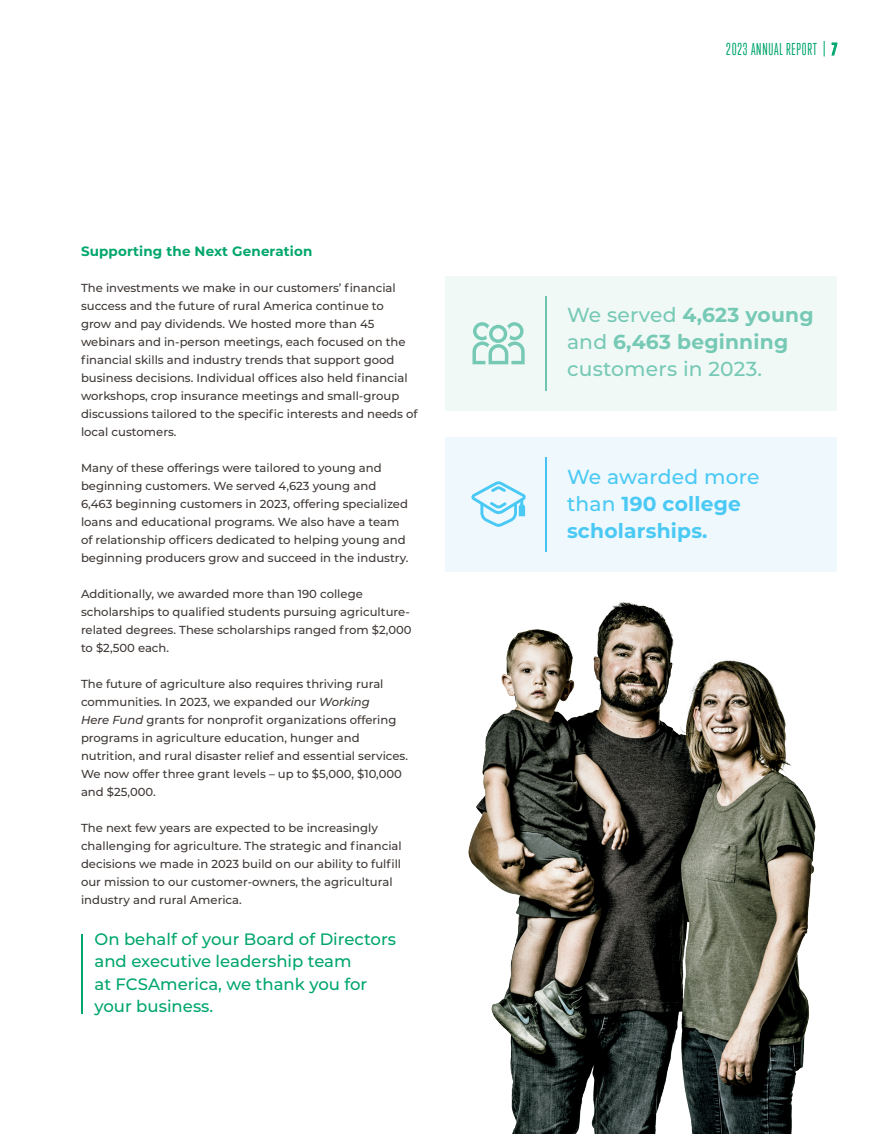
<style>
.page{position:relative;width:891px;height:1134px;background:#fff}
.page>*{position:absolute;margin:0;border:0;box-sizing:border-box;transform-origin:0 0}
.t1{font:700 20.25px/27px "Montserrat";letter-spacing:.01em;color:#76c9b5}
.t2{font:500 20.25px/27px "Montserrat";letter-spacing:.005em;color:#49c9f4}
.t3{font:500 20.25px "Montserrat";letter-spacing:.01em;color:#76c9b5}
.t4{font:700 20.25px "Montserrat";letter-spacing:.01em;color:#49c9f4}
.t5{font:500 16.5px/22.5px "Montserrat";color:#00a66c}
.t6{font:15.75px "Trump Gothic Pro";letter-spacing:.05em;color:#00a66c}
.t7{font:700 13.5px "Montserrat";letter-spacing:.01em;color:#00a66c}
.t8{font:500 11.7px/18px "Montserrat";color:#3e3835}
.s1{font-style:italic}
.s2{font-weight:700}
.s3{font-weight:500}
</style>
<div class="page">
<div style="left:446px;top:276px;width:391px;height:135px;background:#f0f9f6"></div>
<div style="left:446px;top:437px;width:391px;height:135px;background:#eef8fd"></div>
<img style="left:468px;top:602px;width:348px;height:532px">
<svg style="left:471px;top:481px;width:55px;height:46px"></svg>
<svg style="left:472px;top:322px;width:53px;height:42px"></svg>
<hr style="left:545px;top:296px;width:2px;height:95px;background:#76c9b5">
<hr style="left:545px;top:457px;width:2px;height:94px;background:#49c9f4">
<hr style="left:81px;top:934px;width:1px;height:79px;background:#00a66c">
<p class="t7" style="left:81px;top:242px;width:233px">Supporting the Next Generation</p>
<p class="t8" style="left:81px;top:278px;width:338px">The investments we make in our customers’ financial success and the future of rural America continue to<br>grow and pay dividends. We hosted more than 45 webinars and in-person meetings, each focused on the financial skills and industry trends that support good business decisions. Individual offices also held financial workshops, crop insurance meetings and small-group discussions tailored to the specific interests and needs of local customers.</p>
<p class="t8" style="left:81px;top:458px;width:329px">Many of these offerings were tailored to young and beginning customers. We served 4,623 young and 6,463 beginning customers in 2023, offering specialized loans and educational programs. We also have a team of relationship officers dedicated to helping young and beginning producers grow and succeed in the industry.</p>
<p class="t8" style="left:81px;top:584px;width:332px">Additionally, we awarded more than 190 college scholarships to qualified students pursuing agriculture&shy;related degrees. These scholarships ranged from $2,000 to $2,500 each.</p>
<p class="t8" style="left:81px;top:674px;width:317px">The future of agriculture also requires thriving rural communities. In 2023, we expanded our <span class="s1">Working Here Fund</span> grants for nonprofit organizations offering programs in agriculture education, hunger and</p>
<p class="t8" style="left:81px;top:746px;width:329px">nutrition, and rural disaster relief and essential services.<br>We now offer three grant levels – up to $5,000, $10,000 and $25,000.</p>
<p class="t8" style="left:81px;top:818px;width:322px">The next few years are expected to be increasingly challenging for agriculture. The strategic and financial decisions we made in 2023 build on our ability to fulfill our mission to our customer-owners, the agricultural industry and rural America.</p>
<p class="t5" style="left:94px;top:927px;width:303px">On behalf of your Board of Directors and executive leadership team</p>
<p class="t5" style="left:94px;top:972px;width:274px">at FCSAmerica, we thank you for</p>
<p class="t5" style="left:94px;top:994px;width:120px">your business.</p>
<h3 class="t6" style="left:726px;top:40px;width:112px">2023 ANNUAL REPORT | <span class="s2">7</span></h3>
<p class="t1" style="left:567px;top:301px;width:248px"><span class="s3">We served</span> 4,623 young <span class="s3">and</span> 6,463 beginning</p>
<p class="t3" style="left:567px;top:355px;width:197px">customers in 2023.</p>
<p class="t2" style="left:567px;top:462px;width:194px">We awarded more than <span class="s2">190 college</span></p>
<p class="t4" style="left:567px;top:516px;width:142px">scholarships.</p>
</div>
